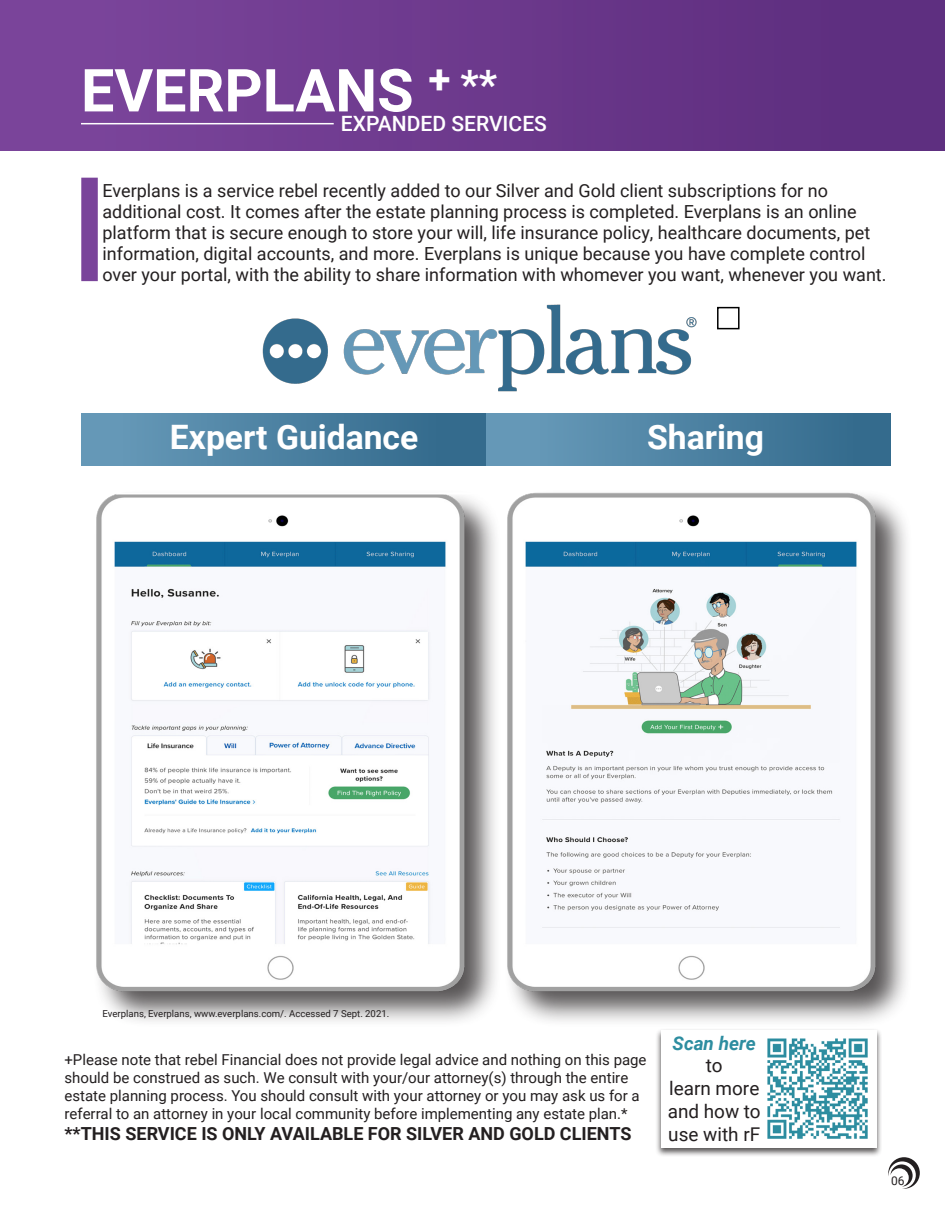
<style>
.page{position:relative;width:945px;height:1215px;background:#fff}
.page>*{position:absolute;margin:0;border:0;box-sizing:border-box;transform-origin:0 0}
.t1{font:700 59.4px "Roboto";color:#fff}
.t2{font:700 33.75px "Roboto";color:#fff}
.t3{font:500 21.15px "Roboto";color:#fff}
.t4{font:18.9px/22.6px "Roboto";color:#231f20;text-align:justify}
.t5{font:italic 700 18.9px/22.6px "Roboto";color:#2d8da0;text-align:center}
.t6{font:18px/21px "Roboto";color:#231f20}
.t7{font:700 18px "Roboto";color:#231f20}
.t8{font:15px/18px "Roboto";color:#231f20}
.t9{font:12px "Roboto";color:#231f20}
.t10{font:9.6px "Roboto";color:#231f20}
.s1{font-weight:400;font-style:normal;color:#231f20}
</style>
<div class="page">
<svg style="left:888px;top:1157px;width:32px;height:32px"></svg>
<div style="left:0;top:0;width:14px;height:150px;background:#7a449a"></div>
<div style="left:14px;top:0;width:930px;height:150px;background:linear-gradient(to right,#7d469c,#5b2c7d)"></div>
<hr style="left:81px;top:123px;width:253px;height:1px;background:#fff">
<div style="left:81px;top:178px;width:17px;height:103px;background:#7a449a"></div>
<div style="left:93px;top:489px;width:409px;height:539px;background:#231f20;opacity:.75"></div>
<img style="left:96px;top:491px;width:370px;height:504px">
<div style="left:504px;top:489px;width:408px;height:539px;background:#231f20;opacity:.75"></div>
<img style="left:506px;top:491px;width:370px;height:504px">
<div style="left:81px;top:414px;width:405px;height:51px;background:linear-gradient(to right,#699cba,#2f6689)"></div>
<div style="left:486px;top:414px;width:405px;height:51px;background:linear-gradient(to right,#6b9dbc,#30688a)"></div>
<hr style="left:116px;top:492px;width:394px;height:2px;background:#fff">
<img style="left:262px;top:304px;width:435px;height:88px">
<div style="left:717px;top:307px;width:23px;height:22px;border:2px solid #000"></div>
<div style="left:656px;top:1029px;width:226px;height:129px;background:#231f20;opacity:.75"></div>
<div style="left:661px;top:1030px;width:215px;height:118px;background:#fff"></div>
<img style="left:767px;top:1038px;width:101px;height:101px">
<p class="t1" style="left:81px;top:49px;width:418px">EVERPLANS <sup>+</sup> <sup>**</sup></p>
<p class="t3" style="left:341px;top:109px;width:208px">EXPANDED SERVICES</p>
<p class="t6" style="left:103px;top:179px;width:786px">Everplans is a service rebel recently added to our Silver and Gold client subscriptions for no additional cost. It comes after the estate planning process is completed. Everplans is an online platform that is secure enough to store your will, life insurance policy, healthcare documents, pet information, digital accounts, and more. Everplans is unique because you have complete control over your portal, with the ability to share information with whomever you want, whenever you want.</p>
<p class="t2" style="left:170px;top:413px;width:250px">Expert Guidance</p>
<p class="t2" style="left:647px;top:413px;width:118px">Sharing</p>
<p class="t10" style="left:103px;top:1006px;width:288px">Everplans, Everplans, www.everplans.com/. Accessed 7 Sept. 2021.</p>
<p class="t8" style="left:64px;top:1050px;width:584px">+Please note that rebel Financial does not provide legal advice and nothing on this page should be construed as such. We consult with your/our attorney(s) through the entire estate planning process. You should consult with your attorney or you may ask us for a referral to an attorney in your local community before implementing any estate plan.*</p>
<p class="t7" style="left:64px;top:1121px;width:569px">**THIS SERVICE IS ONLY AVAILABLE FOR SILVER AND GOLD CLIENTS</p>
<p class="t5" style="left:673px;top:1031px;width:85px">Scan here <span class="s1">to</span></p>
<p class="t4" style="left:668px;top:1076px;width:95px">learn more and how to use with rF</p>
<p class="t9" style="left:891px;top:1172px;width:15px">06</p>
</div>
